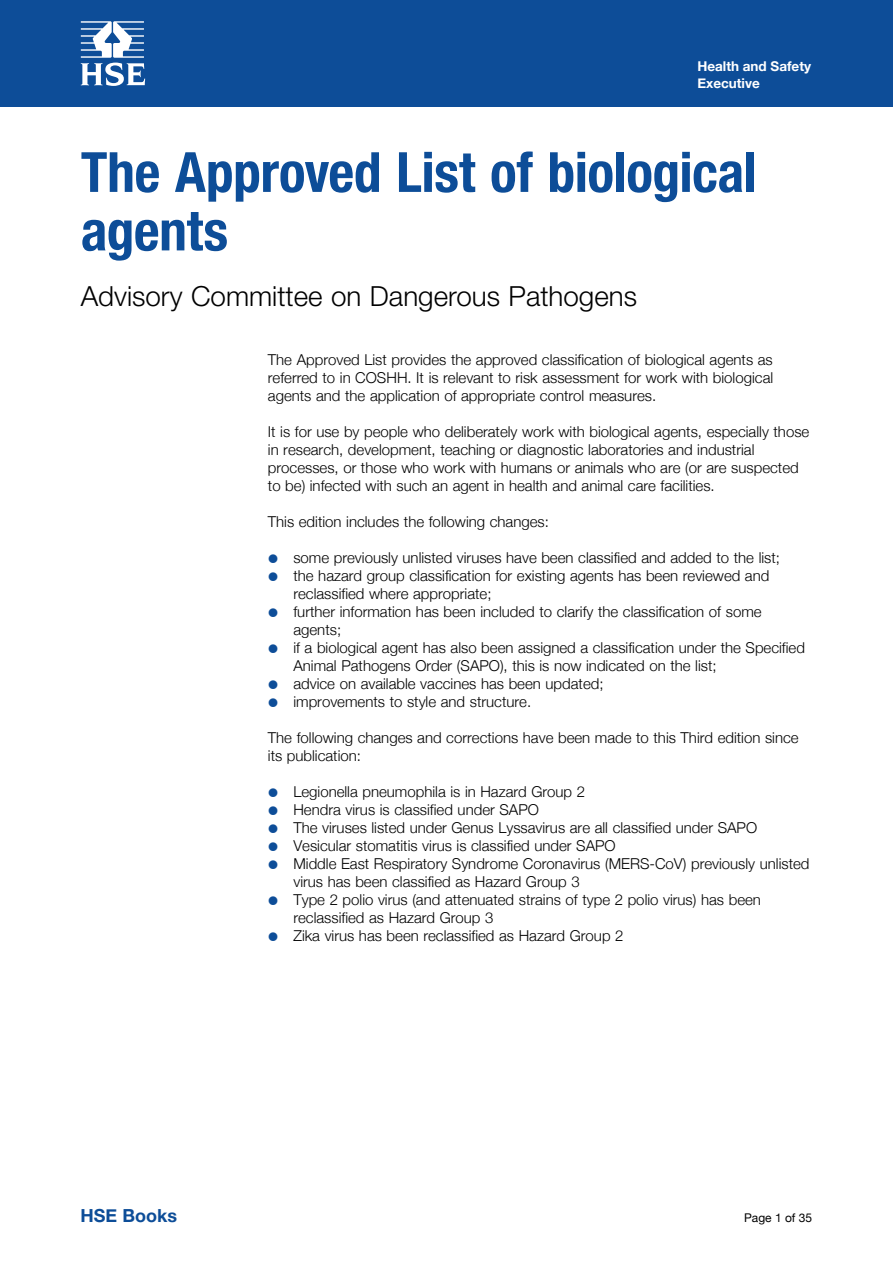
<style>
.page{position:relative;width:893px;height:1263px;background:#fff}
.page>*{position:absolute;margin:0;border:0;box-sizing:border-box;transform-origin:0 0}
.H__title_A4{font:700 condensed 55.5px/58.5px "Helvetica Neue LT";letter-spacing:-.01em;color:#0d4d98}
.t1{font:300 27.75px "Helvetica Neue LT";color:#000}
.H2__A_head{font:700 18px "Helvetica Neue";color:#0d4d98}
.P__bodytext{font:300 15px/18px "Helvetica Neue";color:#000}
.t2{font:700 13.5px/16.5px "Helvetica Neue";color:#fff}
.t3{font:12px "Helvetica Neue";color:#000}
</style>
<div class="page">
<div style="left:0;top:0;width:893px;height:106px;background:#0d4d98"></div>
<svg style="left:81px;top:21px;width:64px;height:65px"></svg>
<p class="t2" style="left:697px;top:58px;width:115px">Health and Safety<br>Executive</p>
<p class="H__title_A4" style="left:81px;top:142px;width:677px">The Approved List of biological agents</p>
<p class="t1" style="left:81px;top:279px;width:558px">Advisory Committee on Dangerous Pathogens</p>
<p class="P__bodytext" style="left:268px;top:350px;width:507px;text-align:justify">The Approved List provides the approved classification of biological agents as referred to in COSHH. It is relevant to risk assessment for work with biological agents and the application of appropriate control measures.</p>
<p class="P__bodytext" style="left:268px;top:422px;width:543px">It is for use by people who deliberately work with biological agents, especially those in research, development, teaching or diagnostic laboratories and industrial processes, or those who work with humans or animals who are (or are suspected to be) infected with such an agent in health and animal care facilities.</p>
<p class="P__bodytext" style="left:268px;top:512px;width:283px">This edition includes the following changes:</p>
<p class="P__bodytext" style="left:293px;top:548px;width:488px">some previously unlisted viruses have been classified and added to the list;</p>
<p class="P__bodytext" style="left:293px;top:566px;width:477px">the hazard group classification for existing agents has been reviewed and reclassified where appropriate;</p>
<p class="P__bodytext" style="left:293px;top:602px;width:470px">further information has been included to clarify the classification of some agents;</p>
<p class="P__bodytext" style="left:293px;top:638px;width:513px">if a biological agent has also been assigned a classification under the Specified<br>Animal Pathogens Order (SAPO), this is now indicated on the list;</p>
<p class="P__bodytext" style="left:293px;top:674px;width:312px">advice on available vaccines has been updated;</p>
<p class="P__bodytext" style="left:293px;top:692px;width:239px">improvements to style and structure.</p>
<p class="P__bodytext" style="left:268px;top:728px;width:532px">The following changes and corrections have been made to this Third edition since its publication:</p>
<p class="P__bodytext" style="left:293px;top:782px;width:293px">Legionella pneumophila is in Hazard Group 2</p>
<p class="P__bodytext" style="left:293px;top:800px;width:247px">Hendra virus is classified under SAPO</p>
<p class="P__bodytext" style="left:293px;top:818px;width:465px">The viruses listed under Genus Lyssavirus are all classified under SAPO</p>
<p class="P__bodytext" style="left:293px;top:836px;width:324px">Vesicular stomatitis virus is classified under SAPO</p>
<p class="P__bodytext" style="left:293px;top:854px;width:518px">Middle East Respiratory Syndrome Coronavirus (MERS-CoV) previously unlisted virus has been classified as Hazard Group 3</p>
<p class="P__bodytext" style="left:293px;top:890px;width:469px">Type 2 polio virus (and attenuated strains of type 2 polio virus) has been reclassified as Hazard Group 3</p>
<p class="P__bodytext" style="left:293px;top:926px;width:332px">Zika virus has been reclassified as Hazard Group 2</p>
<p class="H2__A_head" style="left:80px;top:1202px;width:98px">HSE Books</p>
<p class="t3" style="left:744px;top:1209px;width:70px">Page 1 of 35</p>
</div>
